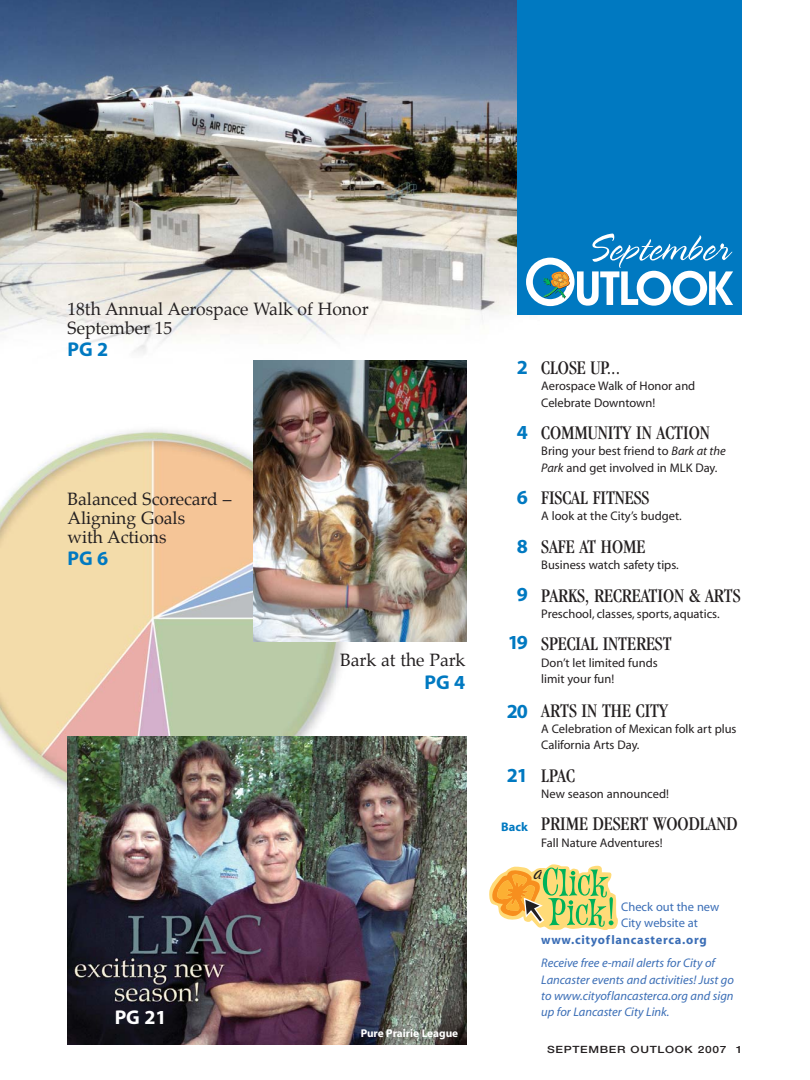
<style>
.page{position:relative;width:810px;height:1080px;background:#fff}
.page>*{position:absolute;margin:0;border:0;box-sizing:border-box;transform-origin:0 0}
.t1{font:condensed 20px "Garamond";color:#231f20}
.t2{font:700 20px "Myriad";letter-spacing:-.03em;color:#0079c1}
.t3{font:700 20px "Myriad";color:#fff}
.t4{font:17.5px/18.8px "Palatino";color:#231f20}
.t5{font:12.5px/16.2px "Myriad";color:#231f20}
.t6{font:italic 12.5px/16.2px "Myriad";color:#3b6eb6}
.t7{font:12.5px/16.2px "Myriad";color:#3b6eb6}
.t8{font:700 12.5px "Myriad";letter-spacing:.055em;color:#3b6eb6}
.t9{font:700 12.5px "Myriad";color:#0079c1}
.t10{font:12px "Freehand 521 BT Regular C";color:#231f20}
.t11{font:700 11.25px "Myriad";color:#fff}
.t12{font:500 10px "Helvetica Neue";letter-spacing:.055em;color:#231f20;scale:1.2 1}
.s1{font-style:italic}
</style>
<div class="page">
<img style="left:0;top:0;width:518px;height:354px">
<img style="left:0;top:429px;width:354px;height:390px">
<div style="left:518px;top:0;width:224px;height:315px;background:#0079c1"></div>
<svg style="left:526px;top:234px;width:207px;height:72px"></svg>
<img style="left:253px;top:360px;width:214px;height:281px">
<img style="left:68px;top:737px;width:399px;height:308px">
<svg style="left:489px;top:864px;width:129px;height:66px"></svg>
<h2 class="t4" style="left:67px;top:301px;width:303px">18th Annual Aerospace Walk of Honor<br>September 15</h2>
<h1 class="t2" style="left:67px;top:342px;width:42px">PG 2</h1>
<h2 class="t4" style="left:68px;top:491px;width:165px">Balanced Scorecard –<br>Aligning Goals<br>with Actions</h2>
<h1 class="t2" style="left:68px;top:551px;width:42px">PG 6</h1>
<h2 class="t4" style="left:340px;top:652px;width:127px">Bark at the Park</h2>
<h1 class="t2" style="left:425px;top:675px;width:42px">PG 4</h1>
<h1 class="t3" style="left:115px;top:1009px;width:53px">PG 21</h1>
<p class="t11" style="left:361px;top:1029px;width:99px">Pure Prairie League</p>
<h1 class="t2" style="left:517px;top:360px;width:13px">2</h1>
<h1 class="t2" style="left:517px;top:424px;width:13px">4</h1>
<h1 class="t2" style="left:517px;top:490px;width:13px">6</h1>
<h1 class="t2" style="left:517px;top:538px;width:13px">8</h1>
<h1 class="t2" style="left:517px;top:587px;width:13px">9</h1>
<h1 class="t2" style="left:508px;top:635px;width:21px">19</h1>
<h1 class="t2" style="left:507px;top:703px;width:23px">20</h1>
<h1 class="t2" style="left:507px;top:768px;width:23px">21</h1>
<p class="t9" style="left:501px;top:822px;width:28px">Back</p>
<h1 class="t1" style="left:541px;top:360px;width:80px">CLOSE UP...</h1>
<p class="t5" style="left:541px;top:379px;width:156px">Aerospace Walk of Honor and<br>Celebrate Downtown!</p>
<h1 class="t1" style="left:541px;top:425px;width:170px">COMMUNITY IN ACTION</h1>
<p class="t5" style="left:541px;top:444px;width:186px">Bring your best friend to <span class="s1">Bark at the<br>Park</span> and get involved in MLK Day.</p>
<h1 class="t1" style="left:541px;top:490px;width:110px">FISCAL FITNESS</h1>
<p class="t5" style="left:541px;top:509px;width:142px">A look at the City’s budget.</p>
<h1 class="t1" style="left:541px;top:539px;width:106px">SAFE AT HOME</h1>
<p class="t5" style="left:541px;top:558px;width:139px">Business watch safety tips.</p>
<h1 class="t1" style="left:541px;top:587px;width:201px">PARKS, RECREATION &amp; ARTS</h1>
<p class="t5" style="left:541px;top:607px;width:180px">Preschool, classes, sports, aquatics.</p>
<h1 class="t1" style="left:541px;top:636px;width:132px">SPECIAL INTEREST</h1>
<p class="t5" style="left:541px;top:655px;width:118px">Don’t let limited funds limit your fun!</p>
<h1 class="t1" style="left:541px;top:702px;width:128px">ARTS IN THE CITY</h1>
<p class="t5" style="left:541px;top:722px;width:197px">A Celebration of Mexican folk art plus<br>California Arts Day.</p>
<h1 class="t1" style="left:541px;top:767px;width:35px">LPAC</h1>
<p class="t5" style="left:541px;top:787px;width:129px">New season announced!</p>
<h1 class="t1" style="left:541px;top:816px;width:198px">PRIME DESERT WOODLAND</h1>
<p class="t5" style="left:541px;top:835px;width:123px">Fall Nature Adventures!</p>
<p class="t10" style="left:534px;top:870px;width:9px">A</p>
<p class="t7" style="left:621px;top:900px;width:100px">Check out the new<br>City website at</p>
<p class="t8" style="left:541px;top:935px;width:167px">www.cityoflancasterca.org</p>
<p class="t6" style="left:541px;top:956px;width:194px">Receive free e-mail alerts for City of Lancaster events and activities! Just go to www.cityoflancasterca.org and sign up for Lancaster City Link.</p>
<p class="t12" style="left:547px;top:1046px;width:164px">SEPTEMBER OUTLOOK 2007 1</p>
</div>
